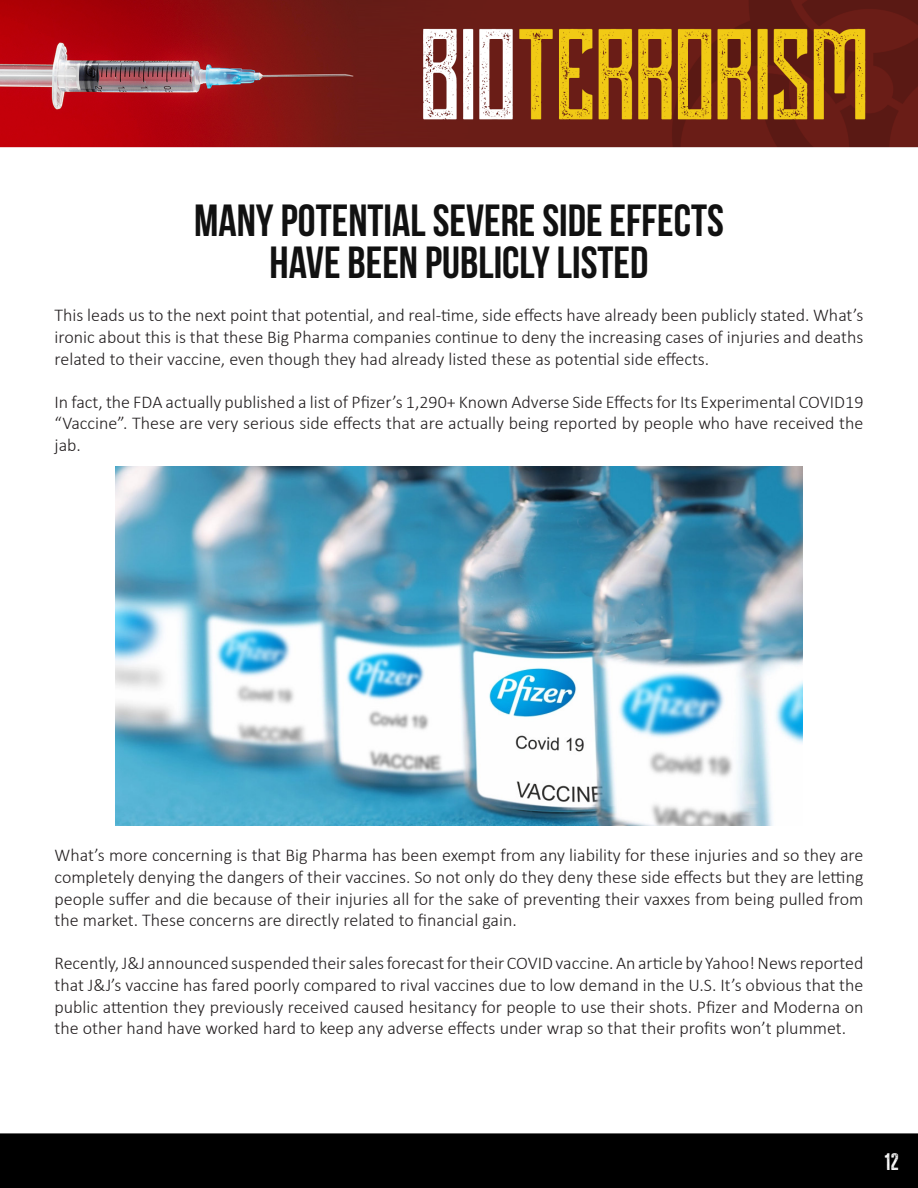
<style>
.page{position:relative;width:918px;height:1188px;background:#fff}
.page>*{position:absolute;margin:0;border:0;box-sizing:border-box;transform-origin:0 0}
.t1{font:700 45px "Bebas Neue";color:#111}
.t2{font:19.5px "Cheddar Gothic Rough";color:#fff}
.t3{font:300 18px/21.6px "Calibri";color:#231f20;text-align:justify}
</style>
<div class="page">
<img style="left:0;top:0;width:918px;height:1188px">
<img style="left:116px;top:467px;width:686px;height:358px">
<p class="t1" style="left:194px;top:196px;width:531px">MANY POTENTIAL SEVERE SIDE EFFECTS</p>
<p class="t1" style="left:270px;top:238px;width:380px">HAVE BEEN PUBLICLY LISTED</p>
<p class="t3" style="left:55px;top:305px;width:810px">This leads us to the next point that potential, and real-time, side effects have already been publicly stated. What’s ironic about this is that these Big Pharma companies continue to deny the increasing cases of injuries and deaths related to their vaccine, even though they had already listed these as potential side effects.</p>
<p class="t3" style="left:55px;top:391px;width:810px">In fact, the FDA actually published a list of Pfizer’s 1,290+ Known Adverse Side Effects for Its Experimental COVID19 “Vaccine”. These are very serious side effects that are actually being reported by people who have received the jab.</p>
<p class="t3" style="left:55px;top:845px;width:810px">What’s more concerning is that Big Pharma has been exempt from any liability for these injuries and so they are completely denying the dangers of their vaccines. So not only do they deny these side effects but they are letting people suffer and die because of their injuries all for the sake of preventing their vaxxes from being pulled from the market. These concerns are directly related to financial gain.</p>
<p class="t3" style="left:55px;top:953px;width:810px">Recently, J&amp;J announced suspended their sales forecast for their COVID vaccine. An article by Yahoo! News reported that J&amp;J’s vaccine has fared poorly compared to rival vaccines due to low demand in the U.S. It’s obvious that the public attention they previously received caused hesitancy for people to use their shots. Pfizer and Moderna on the other hand have worked hard to keep any adverse effects under wrap so that their profits won’t plummet.</p>
<p class="t2" style="left:885px;top:1149px;width:15px">12</p>
</div>
